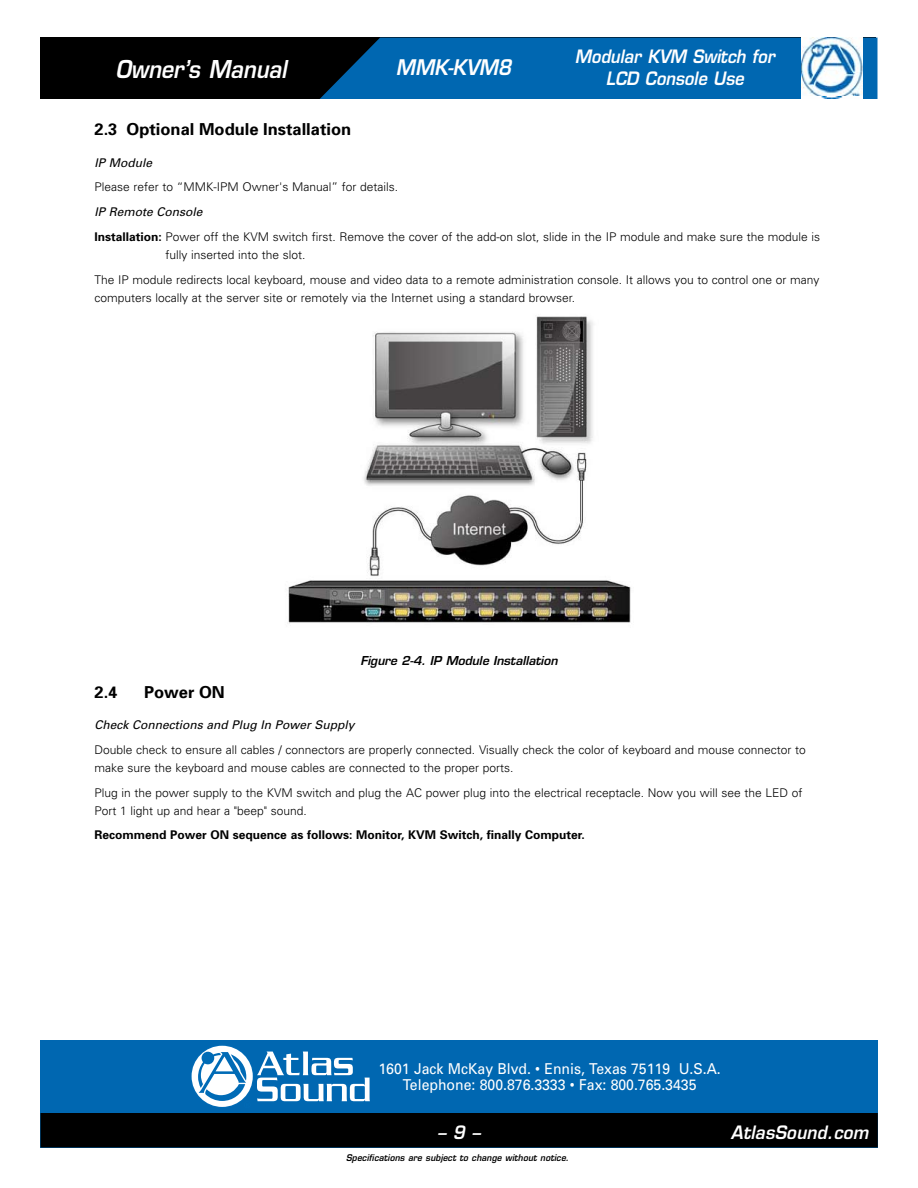
<style>
.page{position:relative;width:918px;height:1188px;background:#fff}
.page>*{position:absolute;margin:0;border:0;box-sizing:border-box;transform-origin:0 0}
.t1{font:italic 600 24px "Eurostile";color:#fff;scale:.9 1}
.t2{font:italic 600 21px "Eurostile";color:#fff;scale:.9 1}
.t3{font:italic 600 18px/21.8px "Eurostile";color:#fff;text-align:center;scale:.9 1}
.t4{font:italic 600 18px "Eurostile";color:#fff;scale:.94 1}
.t5{font:700 16.5px "Univers";color:#000}
.t6{font:15px/16.5px "Univers";color:#fff;text-align:center;scale:.94 1}
.t7{font:300 12px/24.8px "Univers";color:#000}
.t8{font:700 12px "Univers";color:#000}
.t9{font:italic 12px "Univers";color:#000}
.t10{font:italic 600 12px "Eurostile";color:#000}
.t11{font:italic 600 9px "Eurostile";letter-spacing:.015em;color:#000;scale:.94 1}
.s1{font-weight:400;font-style:italic}
.s2{font-weight:700}
</style>
<div class="page">
<div style="left:41px;top:1040px;width:837px;height:108px;background:#0067b1"></div>
<div style="left:40px;top:1113px;width:838px;height:35px;background:#000"></div>
<div style="left:41px;top:38px;width:835px;height:61px;background:#000"></div>
<div style="left:320px;top:38px;width:558px;height:61px;background:#0067b1"></div>
<img style="left:801px;top:38px;width:62px;height:61px">
<svg style="left:191px;top:1045px;width:179px;height:62px"></svg>
<img style="left:287px;top:316px;width:344px;height:308px">
<h1 class="t1" style="left:115px;top:54px;width:192px">Owner’s Manual</h1>
<h2 class="t2" style="left:396px;top:54px;width:130px">MMK-KVM8</h2>
<h3 class="t3" style="left:575px;top:45px;width:223px">Modular KVM Switch for<br>LCD Console Use</h3>
<h3 class="t5" style="left:94px;top:119px;width:258px">2.3 Optional Module Installation</h3>
<p class="t9" style="left:94px;top:155px;width:59px">IP Module</p>
<p class="t7" style="left:94px;top:174px;width:305px">Please refer to “MMK-IPM Owner's Manual” for details.</p>
<p class="t7" style="left:94px;top:199px;width:727px"><span class="s1">IP Remote Console<br></span><span class="s2">Installation:</span> Power off the KVM switch first. Remove the cover of the add-on slot, slide in the IP module and make sure the module is</p>
<p class="t7" style="left:95px;top:242px;width:726px;text-indent:71px">fully inserted into the slot.<br>The IP module redirects local keyboard, mouse and video data to a remote administration console. It allows you to control one or many</p>
<p class="t7" style="left:95px;top:285px;width:482px">computers locally at the server site or remotely via the Internet using a standard browser.</p>
<p class="t10" style="left:360px;top:653px;width:199px">Figure 2-4. IP Module Installation</p>
<h3 class="t5" style="left:94px;top:681px;width:24px">2.4</h3>
<h3 class="t5" style="left:144px;top:681px;width:82px">Power ON</h3>
<p class="t9" style="left:94px;top:717px;width:262px">Check Connections and Plug In Power Supply</p>
<p class="t7" style="left:94px;top:740px;width:713px;line-height:18px">Double check to ensure all cables / connectors are properly connected. Visually check the color of keyboard and mouse connector to make sure the keyboard and mouse cables are connected to the proper ports.</p>
<p class="t7" style="left:95px;top:783px;width:709px;line-height:18px">Plug in the power supply to the KVM switch and plug the AC power plug into the electrical receptacle. Now you will see the LED of<br>Port 1 light up and hear a "beep" sound.</p>
<p class="t8" style="left:95px;top:827px;width:492px">Recommend Power ON sequence as follows: Monitor, KVM Switch, finally Computer.</p>
<p class="t6" style="left:379px;top:1060px;width:366px">1601 Jack McKay Blvd. • Ennis, Texas 75119 U.S.A.<br>Telephone: 800.876.3333 • Fax: 800.765.3435</p>
<h3 class="t4" style="left:437px;top:1121px;width:47px">– 9 –</h3>
<h3 class="t4" style="left:731px;top:1121px;width:148px">AtlasSound.com</h3>
<p class="t11" style="left:346px;top:1152px;width:239px">Specifications are subject to change without notice.</p>
</div>
